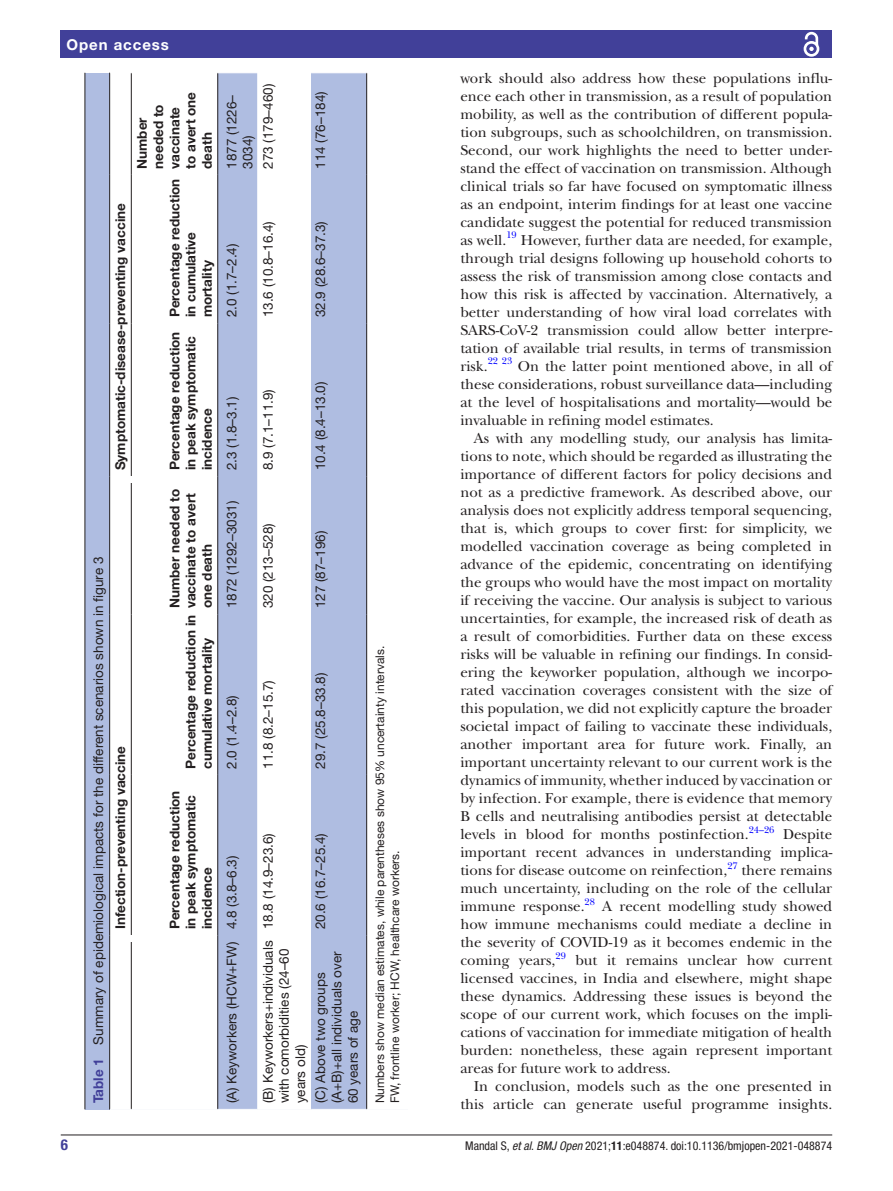
<style>
.page{position:relative;width:893px;height:1191px;background:#fff}
.page>*{position:absolute;margin:0;border:0;box-sizing:border-box;transform-origin:0 0}
.t1{font:15px/18px "New Baskerville";color:#231f20;text-align:justify}
.t2{font:700 15px "Helvetica Neue LT Std";letter-spacing:.065em;color:#fff}
.t3{font:700 condensed 15px "Helvetica Neue LT Std";color:#414099}
.t4{font:13.5px/16.2px "Helvetica Neue LT Std";color:#231f20}
.t5{font:700 13.5px/16.2px "Helvetica Neue LT Std";color:#231f20}
.t6{font:12px/15px "Helvetica Neue LT Std";color:#231f20}
.t7{font:condensed 12px "Helvetica Neue LT Std";color:#231f20}
.t8{font:9.9px "New Baskerville";color:#00f}
.s1{font-weight:700;color:#414099}
.s2{font-weight:700}
.s3{font-style:italic}
</style>
<div class="page">
<hr style="left:61px;top:1134px;width:771px;height:1px;background:#231f20">
<div style="left:61px;top:31px;width:771px;height:27px;background:#414099"></div>
<svg style="left:803px;top:31px;width:17px;height:26px"></svg>
<div style="left:85px;top:73px;width:323px;height:1036px;background:#afbde1"></div>
<hr style="left:85px;top:73px;width:1px;height:1036px;background:#231f20">
<div style="left:110px;top:73px;width:298px;height:1036px;background:#fff"></div>
<svg style="left:218px;top:73px;width:148px;height:1036px"></svg>
<hr style="left:109px;top:935px;width:1px;height:174px;background:#231f20">
<hr style="left:109px;top:775px;width:1px;height:160px;background:#231f20">
<hr style="left:109px;top:614px;width:1px;height:161px;background:#231f20">
<hr style="left:109px;top:476px;width:1px;height:138px;background:#231f20">
<hr style="left:109px;top:323px;width:1px;height:153px;background:#231f20">
<hr style="left:109px;top:175px;width:1px;height:148px;background:#231f20">
<hr style="left:109px;top:73px;width:1px;height:102px;background:#231f20">
<hr style="left:131px;top:935px;width:1px;height:174px;background:#231f20">
<hr style="left:217px;top:935px;width:1px;height:174px;background:#231f20">
<hr style="left:131px;top:775px;width:1px;height:160px;background:#231f20">
<hr style="left:217px;top:775px;width:1px;height:160px;background:#231f20">
<hr style="left:131px;top:614px;width:1px;height:161px;background:#231f20">
<hr style="left:217px;top:614px;width:1px;height:161px;background:#231f20">
<hr style="left:131px;top:476px;width:1px;height:138px;background:#231f20">
<hr style="left:217px;top:476px;width:1px;height:138px;background:#231f20">
<hr style="left:131px;top:323px;width:1px;height:153px;background:#231f20">
<hr style="left:217px;top:323px;width:1px;height:153px;background:#231f20">
<hr style="left:131px;top:175px;width:1px;height:148px;background:#231f20">
<hr style="left:217px;top:175px;width:1px;height:148px;background:#231f20">
<hr style="left:131px;top:73px;width:1px;height:102px;background:#231f20">
<hr style="left:217px;top:73px;width:1px;height:102px;background:#231f20">
<hr style="left:366px;top:775px;width:1px;height:160px;background:#231f20">
<hr style="left:366px;top:614px;width:1px;height:161px;background:#231f20">
<hr style="left:366px;top:476px;width:1px;height:138px;background:#231f20">
<hr style="left:366px;top:323px;width:1px;height:153px;background:#231f20">
<hr style="left:366px;top:175px;width:1px;height:148px;background:#231f20">
<hr style="left:366px;top:73px;width:1px;height:102px;background:#231f20">
<hr style="left:366px;top:935px;width:1px;height:174px;background:#231f20">
<hr style="left:383px;top:73px;width:2px;height:1030px;background:#fff">
<hr style="left:398px;top:73px;width:2px;height:1030px;background:#fff">
<svg style="left:129px;top:935px;width:5px;height:6px"></svg>
<svg style="left:129px;top:476px;width:5px;height:6px"></svg>
<p class="t2" style="left:66px;top:35px;width:104px">Open access</p>
<p class="t5" style="left:112px;top:470px;width:269px;rotate:-90deg">Symptomatic-disease-preventing vaccine</p>
<p class="t4" style="left:87px;top:929px;width:374px;line-height:22px;text-indent:-174px;rotate:-90deg"><span class="s1">Table 1</span> Summary of epidemiological impacts for the different scenarios shown in figure 3<br><span class="s2">Infection-preventing vaccine</span></p>
<p class="t5" style="left:134px;top:169px;width:79px;rotate:-90deg">Number needed to vaccinate to avert one death</p>
<p class="t5" style="left:166px;top:317px;width:140px;rotate:-90deg">Percentage reduction in cumulative mortality</p>
<p class="t5" style="left:166px;top:470px;width:140px;rotate:-90deg">Percentage reduction in peak symptomatic incidence</p>
<p class="t5" style="left:166px;top:608px;width:121px;rotate:-90deg">Number needed to vaccinate to avert one death</p>
<p class="t5" style="left:182px;top:769px;width:156px;rotate:-90deg">Percentage reduction in cumulative mortality</p>
<p class="t5" style="left:166px;top:929px;width:140px;rotate:-90deg">Percentage reduction in peak symptomatic incidence</p>
<p class="t4" style="left:260px;top:169px;width:87px;rotate:-90deg">273 (179–460)</p>
<p class="t4" style="left:223px;top:169px;width:76px;rotate:-90deg">1877 (1226–<br>3034)</p>
<p class="t4" style="left:223px;top:317px;width:75px;rotate:-90deg">2.0 (1.7–2.4)</p>
<p class="t4" style="left:260px;top:317px;width:98px;rotate:-90deg">13.6 (10.8–16.4)</p>
<p class="t4" style="left:223px;top:470px;width:75px;rotate:-90deg">2.3 (1.8–3.1)</p>
<p class="t4" style="left:223px;top:608px;width:109px;rotate:-90deg">1872 (1292–3031)</p>
<p class="t4" style="left:260px;top:470px;width:83px;rotate:-90deg">8.9 (7.1–11.9)</p>
<p class="t4" style="left:260px;top:608px;width:87px;rotate:-90deg">320 (213–528)</p>
<p class="t4" style="left:223px;top:769px;width:75px;rotate:-90deg">2.0 (1.4–2.8)</p>
<p class="t4" style="left:260px;top:769px;width:90px;rotate:-90deg">11.8 (8.2–15.7)</p>
<p class="t4" style="left:312px;top:169px;width:79px;rotate:-90deg">114 (76–184)</p>
<p class="t4" style="left:312px;top:317px;width:98px;rotate:-90deg">32.9 (28.6–37.3)</p>
<p class="t4" style="left:312px;top:470px;width:90px;rotate:-90deg">10.4 (8.4–13.0)</p>
<p class="t4" style="left:312px;top:608px;width:79px;rotate:-90deg">127 (87–196)</p>
<p class="t4" style="left:312px;top:769px;width:98px;rotate:-90deg">29.7 (25.8–33.8)</p>
<p class="t4" style="left:223px;top:1103px;width:249px;rotate:-90deg">(A) Keyworkers (HCW+FW) 4.8 (3.8–6.3)</p>
<p class="t4" style="left:260px;top:929px;width:98px;rotate:-90deg">18.8 (14.9–23.6)</p>
<p class="t4" style="left:312px;top:929px;width:98px;rotate:-90deg">20.6 (16.7–25.4)</p>
<p class="t4" style="left:260px;top:1103px;width:164px;rotate:-90deg">(B) Keyworkers+individuals with comorbidities (24–60 years old)</p>
<p class="t4" style="left:312px;top:1103px;width:153px;rotate:-90deg">(C) Above two groups (A+B)+all individuals over<br>60 years of age</p>
<p class="t6" style="left:372px;top:1103px;width:459px;rotate:-90deg">Numbers show median estimates, while parentheses show 95% uncertainty intervals.<br>FW, frontline worker; HCW, healthcare workers.</p>
<p class="t1" style="left:460px;top:69px;width:373px">work should also address how these populations influ&shy;ence each other in transmission, as a result of population mobility, as well as the contribution of different popula&shy;tion subgroups, such as schoolchildren, on transmission.<br>Second, our work highlights the need to better under&shy;stand the effect of vaccination on transmission. Although clinical trials so far have focused on symptomatic illness as an endpoint, interim findings for at least one vaccine candidate suggest the potential for reduced transmission as well.</p>
<p class="t8" style="left:506px;top:229px;width:12px">19</p>
<p class="t1" style="left:460px;top:231px;width:373px;text-indent:60px">However, further data are needed, for example, through trial designs following up household cohorts to assess the risk of transmission among close contacts and how this risk is affected by vaccination. Alternatively, a better understanding of how viral load correlates with SARS-CoV-2 transmission could allow better interpre&shy;tation of available trial results, in terms of transmission risk.</p>
<p class="t8" style="left:488px;top:355px;width:26px">22 23</p>
<p class="t1" style="left:460px;top:357px;width:373px;text-indent:58px">On the latter point mentioned above, in all of these considerations, robust surveillance data—including at the level of hospitalisations and mortality—would be invaluable in refining model estimates.</p>
<p class="t1" style="left:460px;top:429px;width:373px;text-indent:14px">As with any modelling study, our analysis has limita&shy;tions to note, which should be regarded as illustrating the importance of different factors for policy decisions and not as a predictive framework. As described above, our analysis does not explicitly address temporal sequencing, that is, which groups to cover first: for simplicity, we modelled vaccination coverage as being completed in advance of the epidemic, concentrating on identifying the groups who would have the most impact on mortality if receiving the vaccine. Our analysis is subject to various uncertainties, for example, the increased risk of death as a result of comorbidities. Further data on these excess risks will be valuable in refining our findings. In consid&shy;ering the keyworker population, although we incorpo&shy;rated vaccination coverages consistent with the size of this population, we did not explicitly capture the broader societal impact of failing to vaccinate these individuals, another important area for future work. Finally, an important uncertainty relevant to our current work is the dynamics of immunity, whether induced by vaccination or by infection. For example, there is evidence that memory B cells and neutralising antibodies persist at detectable levels in blood for months postinfection.</p>
<p class="t8" style="left:749px;top:823px;width:27px">24–26</p>
<p class="t1" style="left:460px;top:825px;width:373px;text-indent:323px">Despite important recent advances in understanding implica&shy;tions for disease outcome on reinfection,</p>
<p class="t8" style="left:727px;top:859px;width:12px">27</p>
<p class="t1" style="left:460px;top:861px;width:373px;text-indent:281px">there remains much uncertainty, including on the role of the cellular immune response.</p>
<p class="t8" style="left:585px;top:895px;width:12px">28</p>
<p class="t1" style="left:460px;top:897px;width:373px;text-indent:142px">A recent modelling study showed how immune mechanisms could mediate a decline in the severity of COVID-19 as it becomes endemic in the coming years,</p>
<p class="t8" style="left:555px;top:949px;width:12px">29</p>
<p class="t1" style="left:460px;top:951px;width:373px;text-indent:115px">but it remains unclear how current licensed vaccines, in India and elsewhere, might shape these dynamics. Addressing these issues is beyond the scope of our current work, which focuses on the impli&shy;cations of vaccination for immediate mitigation of health burden: nonetheless, these again represent important areas for future work to address.</p>
<p class="t1" style="left:460px;top:1077px;width:373px;text-align:right">In conclusion, models such as the one presented in this article can generate useful programme insights.</p>
<p class="t3" style="left:61px;top:1135px;width:9px">6</p>
<p class="t7" style="left:465px;top:1138px;width:368px">Mandal S, <span class="s3">et al</span>. <span class="s3">BMJ Open</span> 2021;<span class="s2">11</span>:e048874. doi:10.1136/bmjopen-2021-048874</p>
</div>
